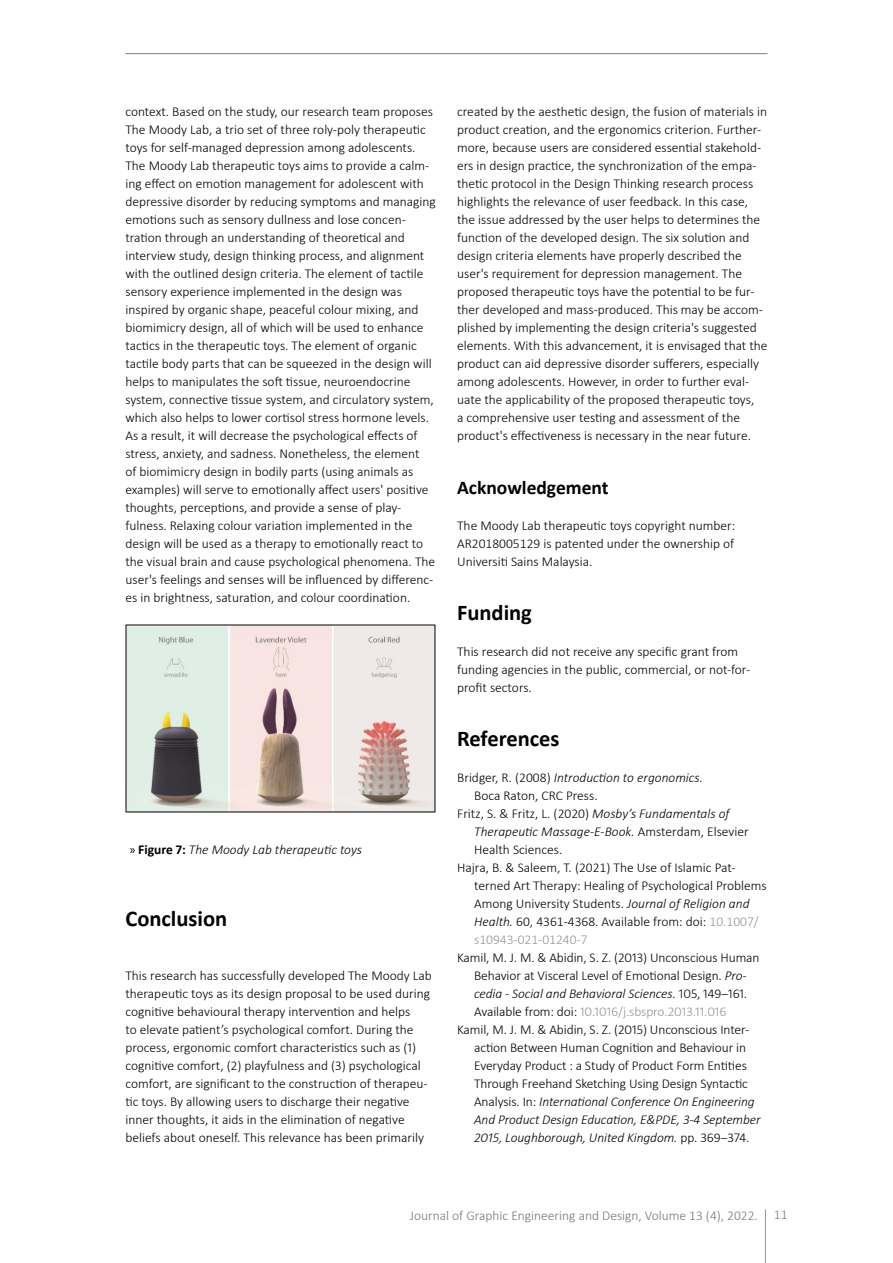
<style>
.page{position:relative;width:893px;height:1263px;background:#fff}
.page>*{position:absolute;margin:0;border:0;box-sizing:border-box;transform-origin:0 0}
.t1{font:700 22.5px "Calibri";color:#000}
.t2{font:700 19.5px "Calibri";color:#000}
.t3{font:300 13.5px/18px "Calibri";color:#000}
.t4{font:italic 300 13.5px "Calibri";letter-spacing:-.005em;color:#000}
.t5{font:300 13.5px "Calibri";letter-spacing:-.005em;color:#939598}
.t6{font:300 13.5px "Calibri";color:#77787b}
.s1{font-family:"Myriad Pro";font-weight:400;font-style:normal}
.s2{font-weight:700;font-style:normal}
.s3{font-style:normal}
.s4{font-style:italic}
.s5{color:#939598}
.s6{color:#000}
</style>
<div class="page">
<hr style="left:765px;top:1209px;width:1px;height:54px;background:#939598">
<hr style="left:125px;top:53px;width:642px;height:1px;background:#808285">
<img style="left:125px;top:624px;width:311px;height:188px">
<p class="t3" style="left:125px;top:102px;width:312px">context. Based on the study, our research team proposes The Moody Lab, a trio set of three roly-poly therapeutic toys for self-managed depression among adolescents.<br>The Moody Lab therapeutic toys aims to provide a calm&shy;ing effect on emotion management for adolescent with depressive disorder by reducing symptoms and managing emotions such as sensory dullness and lose concen&shy;tration through an understanding of theoretical and interview study, design thinking process, and alignment with the outlined design criteria. The element of tactile sensory experience implemented in the design was inspired by organic shape, peaceful colour mixing, and biomimicry design, all of which will be used to enhance tactics in the therapeutic toys. The element of organic tactile body parts that can be squeezed in the design will helps to manipulates the soft tissue, neuroendocrine system, connective tissue system, and circulatory system, which also helps to lower cortisol stress hormone levels.<br>As a result, it will decrease the psychological effects of stress, anxiety, and sadness. Nonetheless, the element<br>of biomimicry design in bodily parts (using animals as examples) will serve to emotionally affect users' positive thoughts, perceptions, and provide a sense of play&shy;fulness. Relaxing colour variation implemented in the design will be used as a therapy to emotionally react to the visual brain and cause psychological phenomena. The user's feelings and senses will be influenced by differenc&shy;es in brightness, saturation, and colour coordination.</p>
<p class="t4" style="left:130px;top:841px;width:234px"><span class="s1">»</span> <span class="s2">Figure 7:</span> The Moody Lab therapeutic toys</p>
<h1 class="t1" style="left:125px;top:902px;width:103px">Conclusion</h1>
<p class="t3" style="left:125px;top:966px;width:308px">This research has successfully developed The Moody Lab therapeutic toys as its design proposal to be used during cognitive behavioural therapy intervention and helps<br>to elevate patient’s psychological comfort. During the process, ergonomic comfort characteristics such as (1) cognitive comfort, (2) playfulness and (3) psychological comfort, are significant to the construction of therapeu&shy;tic toys. By allowing users to discharge their negative inner thoughts, it aids in the elimination of negative beliefs about oneself. This relevance has been primarily</p>
<p class="t3" style="left:457px;top:102px;width:312px">created by the aesthetic design, the fusion of materials in product creation, and the ergonomics criterion. Further&shy;more, because users are considered essential stakehold&shy;ers in design practice, the synchronization of the empa&shy;thetic protocol in the Design Thinking research process highlights the relevance of user feedback. In this case, the issue addressed by the user helps to determines the function of the developed design. The six solution and design criteria elements have properly described the user's requirement for depression management. The proposed therapeutic toys have the potential to be fur&shy;ther developed and mass-produced. This may be accom&shy;plished by implementing the design criteria's suggested elements. With this advancement, it is envisaged that the product can aid depressive disorder sufferers, especially among adolescents. However, in order to further eval&shy;uate the applicability of the proposed therapeutic toys,<br>a comprehensive user testing and assessment of the product's effectiveness is necessary in the near future.</p>
<h2 class="t2" style="left:457px;top:474px;width:153px">Acknowledgement</h2>
<p class="t3" style="left:457px;top:516px;width:280px;text-align:justify">The Moody Lab therapeutic toys copyright number:<br>AR2018005129 is patented under the ownership of Universiti Sains Malaysia.</p>
<h1 class="t1" style="left:457px;top:596px;width:76px">Funding</h1>
<p class="t3" style="left:457px;top:642px;width:295px">This research did not receive any specific grant from funding agencies in the public, commercial, or not-for&shy;profit sectors.</p>
<h1 class="t1" style="left:457px;top:722px;width:104px">References</h1>
<p class="t4" style="left:457px;top:769px;width:247px"><span class="s3">Bridger, R. (2008)</span> Introduction to ergonomics.</p>
<p class="t3" style="left:474px;top:786px;width:125px">Boca Raton, CRC Press.</p>
<p class="t3" style="left:457px;top:804px;width:274px">Fritz, S. &amp; Fritz, L. (2020) <span class="s4">Mosby’s Fundamentals of</span></p>
<p class="t4" style="left:474px;top:823px;width:276px">Therapeutic Massage-E-Book. <span class="s3">Amsterdam, Elsevier</span></p>
<p class="t3" style="left:474px;top:840px;width:90px">Health Sciences.</p>
<p class="t3" style="left:457px;top:858px;width:280px">Hajra, B. &amp; Saleem, T. (2021) The Use of Islamic Pat-</p>
<p class="t3" style="left:474px;top:876px;width:294px">terned Art Therapy: Healing of Psychological Problems</p>
<p class="t3" style="left:474px;top:894px;width:277px">Among University Students. <span class="s4">Journal of Religion and</span></p>
<p class="t3" style="left:474px;top:912px;width:286px"><span class="s4">Health.</span> 60, 4361-4368. Available from: doi: <span class="s5">10.1007/</span></p>
<p class="t5" style="left:474px;top:931px;width:115px">s10943-021-01240-7</p>
<p class="t3" style="left:457px;top:948px;width:304px">Kamil, M. J. M. &amp; Abidin, S. Z. (2013) Unconscious Human</p>
<p class="t3" style="left:474px;top:966px;width:274px">Behavior at Visceral Level of Emotional Design. <span class="s4">Pro-</span></p>
<p class="t4" style="left:474px;top:985px;width:275px">cedia - Social and Behavioral Sciences. <span class="s3">105, 149–161.</span></p>
<p class="t5" style="left:474px;top:1003px;width:254px"><span class="s6">Available from: doi:</span> 10.1016/j.sbspro.2013.11.016</p>
<p class="t3" style="left:457px;top:1020px;width:294px">Kamil, M. J. M. &amp; Abidin, S. Z. (2015) Unconscious Inter-</p>
<p class="t3" style="left:474px;top:1038px;width:273px">action Between Human Cognition and Behaviour in</p>
<p class="t3" style="left:474px;top:1056px;width:274px">Everyday Product : a Study of Product Form Entities</p>
<p class="t3" style="left:474px;top:1074px;width:275px">Through Freehand Sketching Using Design Syntactic</p>
<p class="t4" style="left:474px;top:1093px;width:282px"><span class="s3">Analysis. In:</span> International Conference On Engineering</p>
<p class="t4" style="left:474px;top:1111px;width:288px">And Product Design Education, E&amp;PDE, 3-4 September</p>
<p class="t4" style="left:474px;top:1129px;width:277px">2015, Loughborough, United Kingdom. <span class="s3">pp. 369–374.</span></p>
<p class="t6" style="left:410px;top:1207px;width:379px">Journal of Graphic Engineering and Design, Volume 13 (4), 2022. 11</p>
</div>
